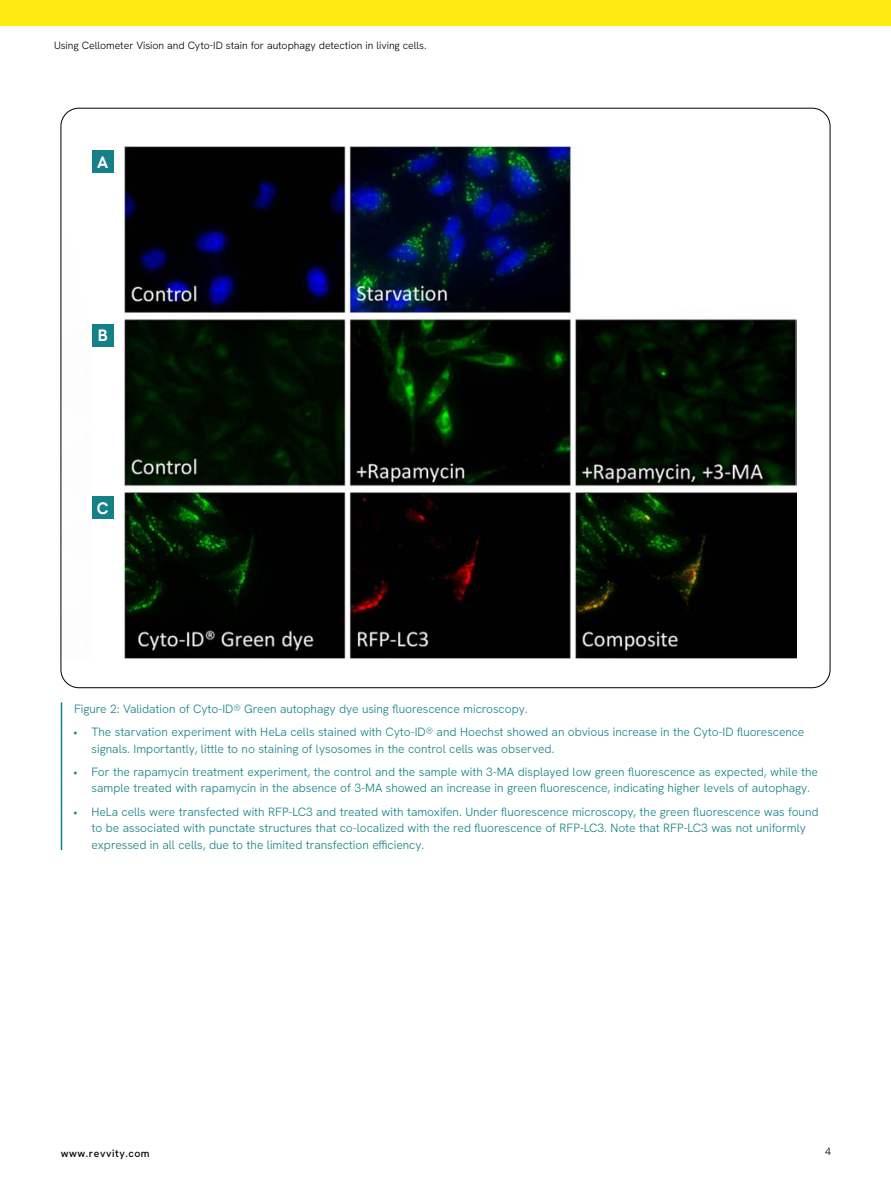
<style>
.page{position:relative;width:891px;height:1188px;background:#fff}
.page>*{position:absolute;margin:0;border:0;box-sizing:border-box;transform-origin:0 0}
.t1{font:700 16.5px "Hanken Grotesk";color:#fff}
.Captions{font:300 12px/16.5px "Hanken Grotesk";letter-spacing:-.005em;color:#148087}
.t2{font:300 10.5px "Hanken Grotesk";color:#000}
.t3{font:500 10.5px "Hanken Grotesk";letter-spacing:.05em;color:#000}
</style>
<div class="page">
<div style="left:0;top:0;width:891px;height:26px;background:#ffeb0f"></div>
<img style="left:92px;top:147px;width:704px;height:512px">
<hr style="left:61px;top:702px;width:1px;height:148px;background:#148087">
<div style="left:92px;top:497px;width:22px;height:22px;background:#148087"></div>
<div style="left:92px;top:150px;width:22px;height:22px;background:#148087"></div>
<div style="left:92px;top:324px;width:22px;height:22px;background:#148087"></div>
<p class="t2" style="left:54px;top:39px;width:374px">Using Cellometer Vision and Cyto-ID stain for autophagy detection in living cells.</p>
<p class="t1" style="left:97px;top:151px;width:13px">A</p>
<p class="t1" style="left:98px;top:325px;width:12px">B</p>
<p class="t1" style="left:97px;top:498px;width:13px">C</p>
<p class="Captions" style="left:74px;top:700px;width:455px">Figure 2: Validation of Cyto-ID® Green autophagy dye using fluorescence microscopy.</p>
<p class="Captions" style="left:92px;top:723px;width:714px;text-indent:-18px">• The starvation experiment with HeLa cells stained with Cyto-ID® and Hoechst showed an obvious increase in the Cyto-ID fluorescence signals. Importantly, little to no staining of lysosomes in the control cells was observed.</p>
<p class="Captions" style="left:92px;top:763px;width:728px;text-indent:-18px">• For the rapamycin treatment experiment, the control and the sample with 3-MA displayed low green fluorescence as expected, while the sample treated with rapamycin in the absence of 3-MA showed an increase in green fluorescence, indicating higher levels of autophagy.</p>
<p class="Captions" style="left:92px;top:803px;width:729px;text-indent:-18px">• HeLa cells were transfected with RFP-LC3 and treated with tamoxifen. Under fluorescence microscopy, the green fluorescence was found to be associated with punctate structures that co-localized with the red fluorescence of RFP-LC3. Note that RFP-LC3 was not uniformly expressed in all cells, due to the limited transfection efficiency.</p>
<p class="t3" style="left:61px;top:1147px;width:90px">www.revvity.com</p>
<p class="t2" style="left:825px;top:1145px;width:7px">4</p>
</div>
